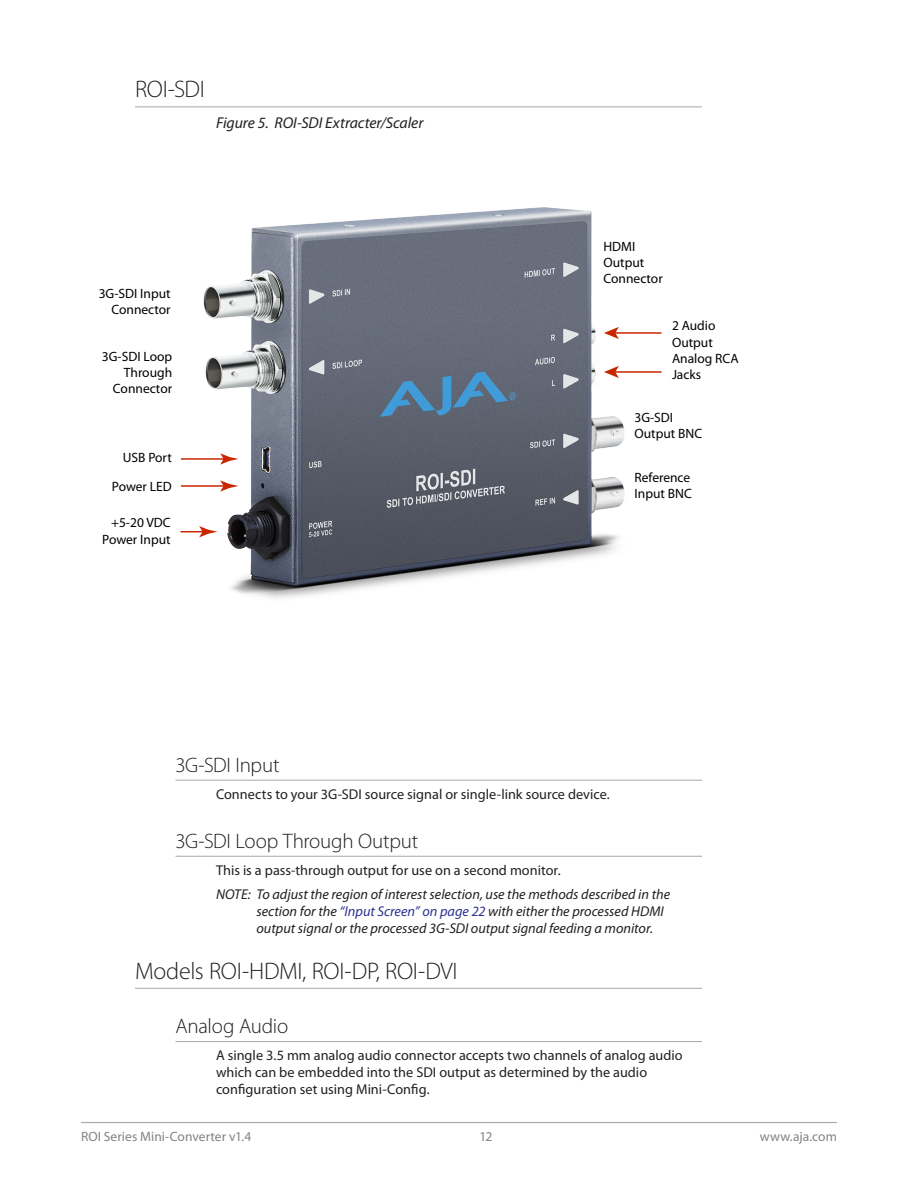
<style>
.page{position:relative;width:918px;height:1188px;background:#fff}
.page>*{position:absolute;margin:0;border:0;box-sizing:border-box;transform-origin:0 0}
._2Head{font:300 24px "Myriad Pro";letter-spacing:-.01em;color:#231f20}
._3Head{font:300 21px "Myriad Pro";letter-spacing:-.01em;color:#231f20}
.t1{font:italic 15.75px "Myriad Pro";letter-spacing:-.005em;color:#231f20}
.Body{font:14.25px/17.1px "Myriad Pro";color:#231f20}
.Note{font:italic 14.25px/17.1px "Myriad Pro";color:#231f20}
.t2{font:13.5px/16.2px "Myriad Pro";color:#000;text-align:right}
.t3{font:13.5px "Myriad Pro";letter-spacing:.005em;color:#808285}
.s1{color:#2e3092}
</style>
<div class="page">
<hr style="left:81px;top:1122px;width:756px;height:1px;background:#a8a9ad">
<hr style="left:135px;top:107px;width:567px;height:1px;background:#a8a9ad">
<hr style="left:176px;top:780px;width:526px;height:1px;background:#a8a9ad">
<hr style="left:176px;top:856px;width:526px;height:1px;background:#a8a9ad">
<hr style="left:135px;top:988px;width:567px;height:1px;background:#a8a9ad">
<hr style="left:176px;top:1041px;width:526px;height:1px;background:#a8a9ad">
<img style="left:199px;top:207px;width:426px;height:392px">
<svg style="left:180px;top:526px;width:37px;height:11px"></svg>
<hr style="left:181px;top:458px;width:45px;height:2px;background:#c82700">
<svg style="left:220px;top:453px;width:19px;height:12px"></svg>
<hr style="left:181px;top:485px;width:45px;height:2px;background:#c82700">
<svg style="left:220px;top:480px;width:19px;height:12px"></svg>
<hr style="left:615px;top:332px;width:47px;height:2px;background:#c82700">
<svg style="left:604px;top:327px;width:15px;height:12px"></svg>
<hr style="left:615px;top:371px;width:47px;height:2px;background:#c82700">
<svg style="left:604px;top:366px;width:15px;height:12px"></svg>
<p class="_2Head" style="left:135px;top:76px;width:71px">ROI-SDI</p>
<p class="t1" style="left:216px;top:113px;width:209px">Figure 5. ROI-SDI Extracter/Scaler</p>
<p class="t2" style="left:99px;top:285px;width:73px">3G-SDI Input<br>Connector</p>
<p class="t2" style="left:102px;top:348px;width:72px">3G-SDI Loop<br>Through<br>Connector</p>
<p class="t2" style="left:112px;top:443px;width:62px;line-height:28.5px">USB Port<br>Power LED</p>
<p class="t2" style="left:102px;top:514px;width:70px">+5-20 VDC<br>Power Input</p>
<p class="t2" style="left:604px;top:238px;width:61px;text-align:left">HDMI<br>Output<br>Connector</p>
<p class="t2" style="left:672px;top:318px;width:68px;text-align:left">2 Audio<br>Output<br>Analog RCA<br>Jacks</p>
<p class="t2" style="left:634px;top:409px;width:69px;text-align:left">3G-SDI<br>Output BNC</p>
<p class="t2" style="left:634px;top:469px;width:59px;text-align:left">Reference<br>Input BNC</p>
<p class="_3Head" style="left:176px;top:753px;width:106px">3G-SDI Input</p>
<p class="Body" style="left:216px;top:785px;width:395px">Connects to your 3G-SDI source signal or single-link source device.</p>
<p class="_3Head" style="left:176px;top:829px;width:244px">3G-SDI Loop Through Output</p>
<p class="Body" style="left:216px;top:861px;width:346px">This is a pass-through output for use on a second monitor.</p>
<p class="Note" style="left:256px;top:885px;width:415px;text-indent:-40px">NOTE: To adjust the region of interest selection, use the methods described in the section for the <span class="s1">“Input Screen” on page 22</span> with either the processed HDMI output signal or the processed 3G-SDI output signal feeding a monitor.</p>
<p class="_2Head" style="left:135px;top:957px;width:324px">Models ROI-HDMI, ROI-DP, ROI-DVI</p>
<p class="_3Head" style="left:176px;top:1014px;width:114px">Analog Audio</p>
<p class="Body" style="left:216px;top:1047px;width:468px">A single 3.5 mm analog audio connector accepts two channels of analog audio which can be embedded into the SDI output as determined by the audio configuration set using Mini-Config.</p>
<p class="t3" style="left:81px;top:1128px;width:172px">ROI Series Mini-Converter v1.4</p>
<p class="t3" style="left:480px;top:1128px;width:14px">12</p>
<p class="t3" style="left:760px;top:1128px;width:79px">www.aja.com</p>
</div>
